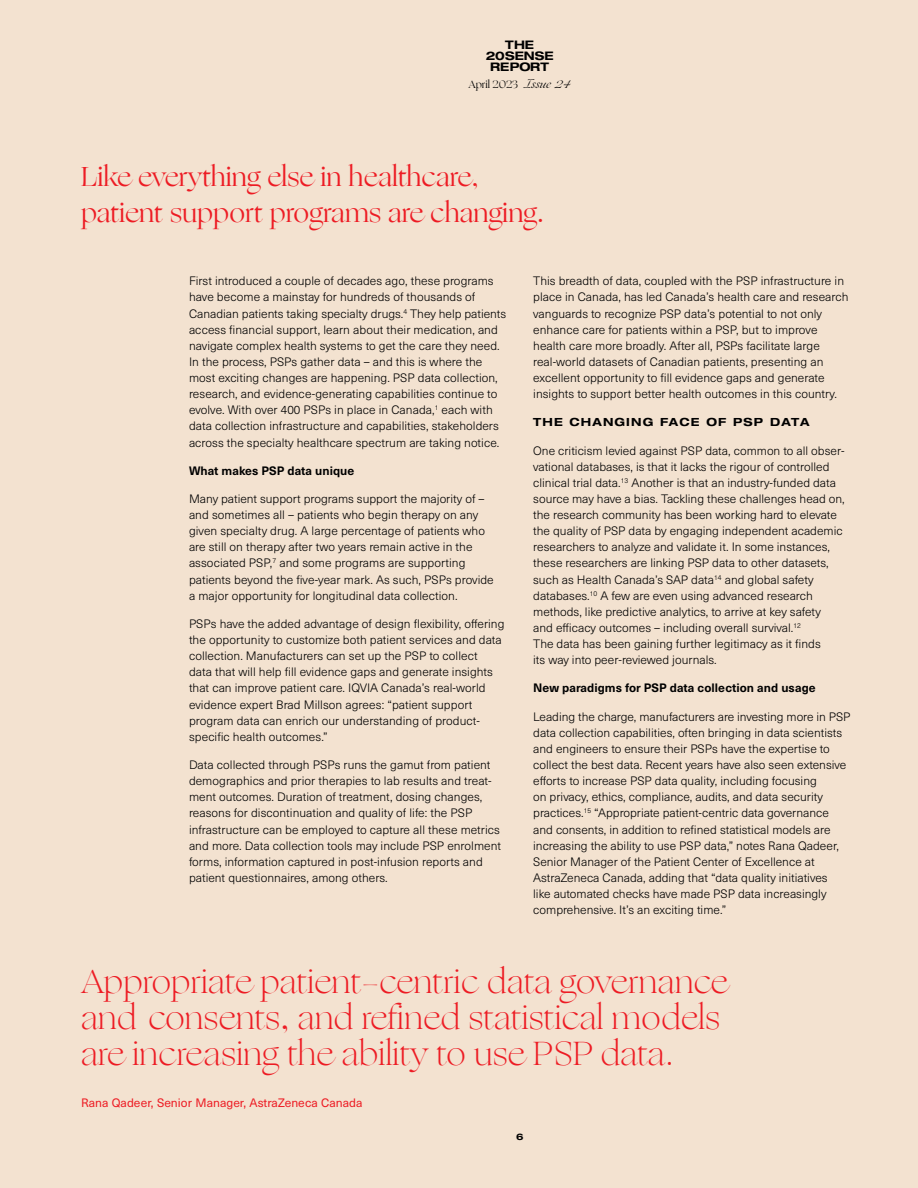
<style>
.page{position:relative;width:918px;height:1188px;background:#f3e2d0}
.page>*{position:absolute;margin:0;border:0;box-sizing:border-box;transform-origin:0 0}
.Sub2{font:300 33px/36px "Ogg TRIAL";letter-spacing:.01em;color:#ed1c24}
.Sub1A{font:27px/36px "Ogg TRIAL";color:#ed1c24}
.Body{font:300 12px/16.2px "Neue Haas Unica W1 G";letter-spacing:.005em;color:#000}
.Sub2-2{font:700 12px "Neue Haas Unica W1 G";letter-spacing:.005em;color:#000}
.Sub1A-2{font:12px "Neue Haas Unica W1 G";letter-spacing:.005em;color:#ed1c24}
.t1{font:700 expanded 11.85px/10.9px "Helvetica Neue LT Std";color:#000;text-align:center}
.Sub1{font:700 expanded 11.25px "Helvetica Neue LT Std";letter-spacing:.1em;color:#000}
.t2{font:10.5px "Ogg TRIAL";color:#000}
.t3{font:700 expanded 9px "Helvetica Neue LT Std";color:#000}
.s1{font-family:"Ogg";font-style:italic}
.s2{font-family:"Ogg"}
.s3{font-family:"Ogg";font-weight:400}
</style>
<div class="page">
<p class="t1" style="left:486px;top:39px;width:69px">THE<br>20SENSE<br>REPORT</p>
<p class="t2" style="left:469px;top:78px;width:104px">April 2023 <span class="s1">Issue 24</span></p>
<p class="Sub1A" style="left:81px;top:159px;width:464px">Like everything else in healthcare<span class="s2">, </span>patient support programs are changing.</p>
<p class="Body" style="left:189px;top:272px;width:319px">First introduced a couple of decades ago, these programs have become a mainstay for hundreds of thousands of Canadian patients taking specialty drugs.<sup>4</sup> They help patients access financial support, learn about their medication, and navigate complex health systems to get the care they need.<br>In the process, PSPs gather data – and this is where the most exciting changes are happening. PSP data collection, research, and evidence-generating capabilities continue to evolve. With over 400 PSPs in place in Canada,<sup>1</sup> each with data collection infrastructure and capabilities, stakeholders across the specialty healthcare spectrum are taking notice.</p>
<p class="Sub2-2" style="left:189px;top:461px;width:167px">What makes PSP data unique</p>
<p class="Body" style="left:189px;top:490px;width:306px">Many patient support programs support the majority of – and sometimes all – patients who begin therapy on any given specialty drug. A large percentage of patients who are still on therapy after two years remain active in the associated PSP,<sup>7</sup> and some programs are supporting patients beyond the five-year mark. As such, PSPs provide a major opportunity for longitudinal data collection.</p>
<p class="Body" style="left:189px;top:615px;width:317px">PSPs have the added advantage of design flexibility, offering the opportunity to customize both patient services and data collection. Manufacturers can set up the PSP to collect<br>data that will help fill evidence gaps and generate insights that can improve patient care. IQVIA Canada’s real-world evidence expert Brad Millson agrees: “patient support program data can enrich our understanding of product&shy;specific health outcomes.”</p>
<p class="Body" style="left:189px;top:756px;width:313px">Data collected through PSPs runs the gamut from patient demographics and prior therapies to lab results and treat&shy;ment outcomes. Duration of treatment, dosing changes, reasons for discontinuation and quality of life: the PSP infrastructure can be employed to capture all these metrics and more. Data collection tools may include PSP enrolment forms, information captured in post-infusion reports and patient questionnaires, among others.</p>
<p class="Body" style="left:533px;top:272px;width:317px">This breadth of data, coupled with the PSP infrastructure in place in Canada, has led Canada’s health care and research vanguards to recognize PSP data’s potential to not only enhance care for patients within a PSP, but to improve health care more broadly. After all, PSPs facilitate large real-world datasets of Canadian patients, presenting an excellent opportunity to fill evidence gaps and generate insights to support better health outcomes in this country.</p>
<p class="Sub1" style="left:533px;top:415px;width:278px">THE CHANGING FACE OF PSP DATA</p>
<p class="Body" style="left:533px;top:442px;width:313px">One criticism levied against PSP data, common to all obser&shy;vational databases, is that it lacks the rigour of controlled clinical trial data.<sup>13</sup> Another is that an industry-funded data source may have a bias. Tackling these challenges head on, the research community has been working hard to elevate the quality of PSP data by engaging independent academic researchers to analyze and validate it. In some instances, these researchers are linking PSP data to other datasets, such as Health Canada’s SAP data<sup>14</sup> and global safety databases.<sup>10</sup> A few are even using advanced research methods, like predictive analytics, to arrive at key safety<br>and efficacy outcomes – including overall survival.<sup>12<br></sup>The data has been gaining further legitimacy as it finds<br>its way into peer-reviewed journals.</p>
<p class="Sub2-2" style="left:533px;top:679px;width:284px">New paradigms for PSP data collection and usage</p>
<p class="Body" style="left:533px;top:708px;width:319px">Leading the charge, manufacturers are investing more in PSP data collection capabilities, often bringing in data scientists and engineers to ensure their PSPs have the expertise to collect the best data. Recent years have also seen extensive efforts to increase PSP data quality, including focusing<br>on privacy, ethics, compliance, audits, and data security practices.<sup>15</sup> “Appropriate patient-centric data governance and consents, in addition to refined statistical models are increasing the ability to use PSP data,” notes Rana Qadeer, Senior Manager of the Patient Center of Excellence at AstraZeneca Canada, adding that “data quality initiatives<br>like automated checks have made PSP data increasingly comprehensive. It’s an exciting time.”</p>
<p class="Sub2" style="left:81px;top:964px;width:648px">Appropriate patient<span class="s3">-</span>centric data governance and consents<span class="s3">,</span> and refined statistical models are increasing the ability to use PSP data.</p>
<p class="Sub1A-2" style="left:81px;top:1094px;width:283px">Rana Qadeer, Senior Manager, AstraZeneca Canada</p>
<p class="t3" style="left:516px;top:1132px;width:9px">6</p>
</div>
